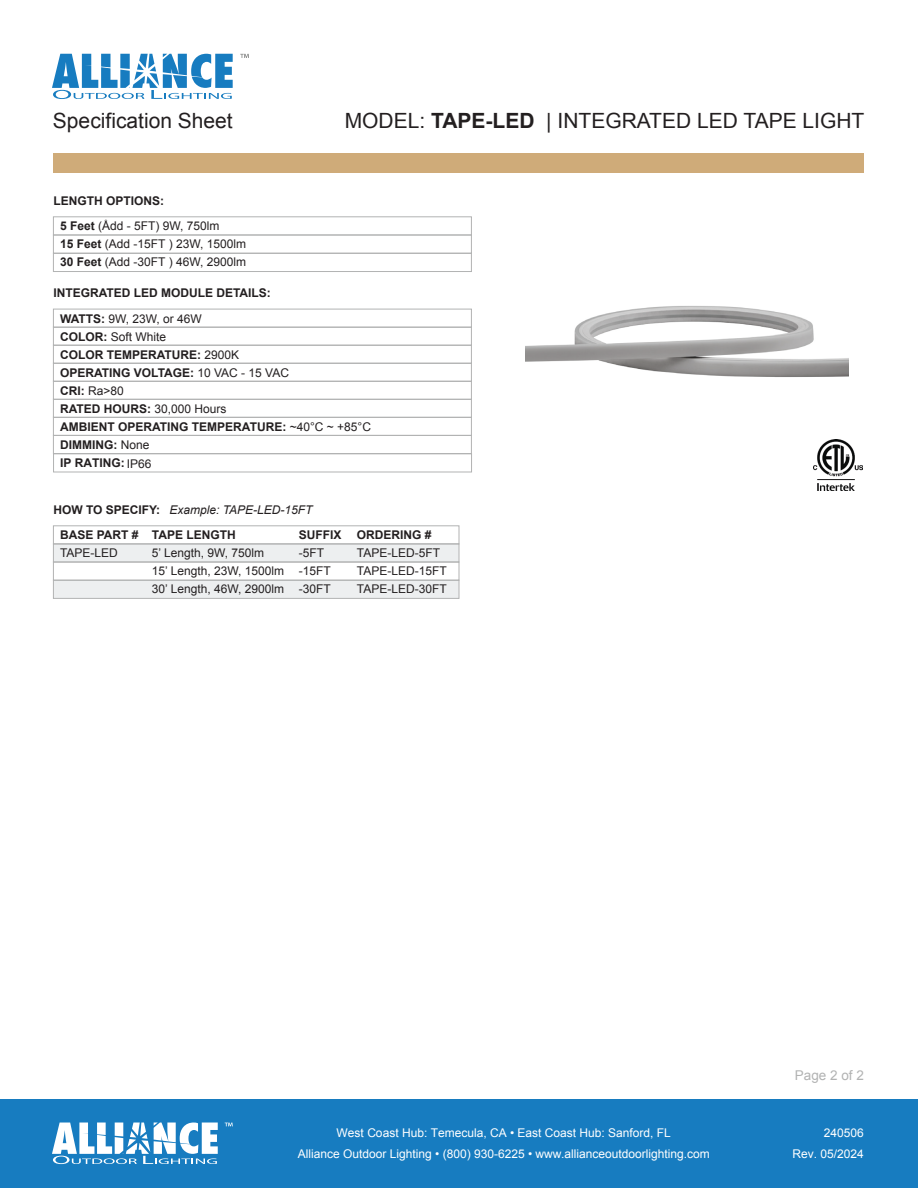
<style>
.page{position:relative;width:918px;height:1188px;background:#fff}
.page>*{position:absolute;margin:0;border:0;box-sizing:border-box;transform-origin:0 0}
.t1{font:21px "Arial";color:#231f20}
.t2{font:13.5px "Arial";color:#b2b3b3}
.t3{font:700 12px/18.1px "Arial";color:#231f20}
.t4{font:12px/18px "Arial";color:#231f20}
.t5{font:12px/21px "Arial";color:#fff;text-align:center}
.t6{font:italic 12px "Arial";color:#231f20}
.s1{font-weight:700}
.s2{font-weight:400}
</style>
<div class="page">
<img style="left:526px;top:306px;width:322px;height:185px">
<div style="left:53px;top:153px;width:811px;height:20px;background:#cfab79"></div>
<div style="left:0;top:1100px;width:918px;height:88px;background:#177cc0"></div>
<img style="left:814px;top:439px;width:48px;height:51px">
<svg style="left:52px;top:54px;width:181px;height:45px"></svg>
<svg style="left:240px;top:54px;width:9px;height:4px"></svg>
<svg style="left:52px;top:1123px;width:166px;height:41px"></svg>
<svg style="left:225px;top:1123px;width:8px;height:3px"></svg>
<div style="left:53px;top:216px;width:419px;height:19px;border:1px solid #b2b3b3"></div>
<div style="left:53px;top:235px;width:419px;height:19px;border:1px solid #b2b3b3"></div>
<div style="left:53px;top:253px;width:419px;height:19px;border:1px solid #b2b3b3"></div>
<div style="left:53px;top:543px;width:406px;height:19px;background:#edeff0;border:1px solid #b2b3b3"></div>
<div style="left:53px;top:580px;width:406px;height:19px;background:#edeff0;border:1px solid #b2b3b3"></div>
<div style="left:53px;top:525px;width:406px;height:19px;border:1px solid #b2b3b3"></div>
<div style="left:53px;top:562px;width:406px;height:19px;border:1px solid #b2b3b3"></div>
<div style="left:53px;top:309px;width:419px;height:19px;border:1px solid #b2b3b3"></div>
<div style="left:53px;top:327px;width:419px;height:19px;border:1px solid #b2b3b3"></div>
<div style="left:53px;top:345px;width:419px;height:19px;border:1px solid #b2b3b3"></div>
<div style="left:53px;top:363px;width:419px;height:19px;border:1px solid #b2b3b3"></div>
<div style="left:53px;top:381px;width:419px;height:19px;border:1px solid #b2b3b3"></div>
<div style="left:53px;top:399px;width:419px;height:19px;border:1px solid #b2b3b3"></div>
<div style="left:53px;top:417px;width:419px;height:19px;border:1px solid #b2b3b3"></div>
<div style="left:53px;top:435px;width:419px;height:19px;border:1px solid #b2b3b3"></div>
<div style="left:53px;top:453px;width:419px;height:19px;border:1px solid #b2b3b3"></div>
<h1 class="t1" style="left:53px;top:107px;width:181px">Specification Sheet</h1>
<h1 class="t1" style="left:345px;top:107px;width:521px">MODEL: <span class="s1">TAPE-LED</span> | INTEGRATED LED TAPE LIGHT</h1>
<p class="t3" style="left:60px;top:188px;width:161px;line-height:25.5px;text-indent:-7px">LENGTH OPTIONS:<br>5 Feet <span class="s2">(Ådd - 5FT) 9W, 750lm</span></p>
<p class="t4" style="left:60px;top:235px;width:187px"><span class="s1">15 Feet</span> (Add -15FT ) 23W, 1500lm<br><span class="s1">30 Feet</span> (Add -30FT ) 46W, 2900lm</p>
<p class="t3" style="left:60px;top:281px;width:212px;line-height:25.5px;text-indent:-7px">INTEGRATED LED MODULE DETAILS:<br>WATTS: <span class="s2">9W, 23W, or 46W</span></p>
<p class="t3" style="left:60px;top:328px;width:312px">COLOR: <span class="s2">Soft White<br></span>COLOR TEMPERATURE: <span class="s2">2900K<br></span>OPERATING VOLTAGE: <span class="s2">10 VAC - 15 VAC<br></span>CRI: <span class="s2">Ra&gt;80<br></span>RATED HOURS: <span class="s2">30,000 Hours<br></span>AMBIENT OPERATING TEMPERATURE: <span class="s2">~40°C ~ +85°C<br></span>DIMMING: <span class="s2">None<br></span>IP RATING: <span class="s2">IP66</span></p>
<p class="t3" style="left:60px;top:497px;width:102px;line-height:25.5px;text-indent:-7px">HOW TO SPECIFY:<br>BASE PART #</p>
<p class="t4" style="left:60px;top:544px;width:59px">TAPE-LED</p>
<p class="t6" style="left:169px;top:502px;width:145px">Example: TAPE-LED-15FT</p>
<p class="t3" style="left:152px;top:527px;width:85px">TAPE LENGTH</p>
<p class="t4" style="left:152px;top:544px;width:134px">5’ Length, 9W, 750lm<br>15’ Length, 23W, 1500lm<br>30’ Length, 46W, 2900lm</p>
<p class="t3" style="left:299px;top:527px;width:44px">SUFFIX</p>
<p class="t4" style="left:299px;top:544px;width:34px">-5FT -15FT -30FT</p>
<p class="t3" style="left:357px;top:526px;width:76px">ORDERING #</p>
<p class="t4" style="left:357px;top:544px;width:91px">TAPE-LED-5FT<br>TAPE-LED-15FT<br>TAPE-LED-30FT</p>
<p class="t2" style="left:795px;top:1067px;width:71px">Page 2 of 2</p>
<p class="t5" style="left:298px;top:1122px;width:414px">West Coast Hub: Temecula, CA • East Coast Hub: Sanford, FL<br>Alliance Outdoor Lighting • (800) 930-6225 • www.allianceoutdoorlighting.com</p>
<p class="t5" style="left:793px;top:1122px;width:73px;text-align:right">240506<br>Rev. 05/2024</p>
</div>
